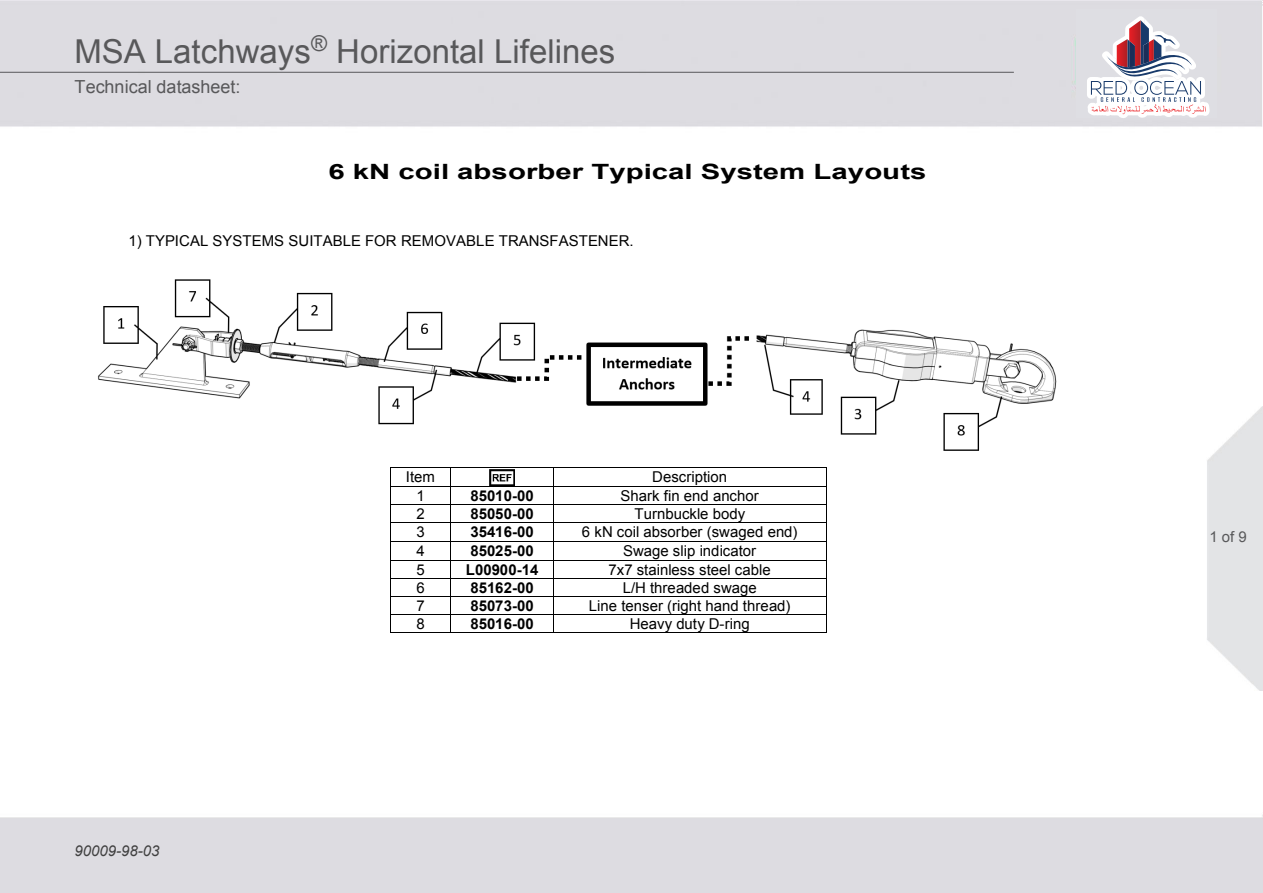
<style>
.page{position:relative;width:1263px;height:893px;background:#fff}
.page>*{position:absolute;margin:0;border:0;box-sizing:border-box;transform-origin:0 0}
.t1{font:33px "Arial";color:#58585a}
.t2{font:700 21px "Arial";color:#000;scale:1.39 1}
.t3{font:18px "Arial";letter-spacing:.005em;color:#58585a}
.t4{font:15px "Arial";color:#000}
.t5{font:700 15px "Arial";color:#000}
.t6{font:italic 15px "Arial";color:#404040}
.t7{font:15px "Arial";color:#58585a}
</style>
<div class="page">
<img style="left:0;top:0;width:1262px;height:893px">
<img style="left:1206px;top:406px;width:56px;height:285px">
<hr style="left:0;top:72px;width:1014px;height:1px;background:#58585a">
<img style="left:74px;top:255px;width:1005px;height:213px">
<hr style="left:391px;top:467px;width:59px;height:1px;background:#000">
<hr style="left:451px;top:467px;width:103px;height:1px;background:#000">
<hr style="left:554px;top:467px;width:272px;height:1px;background:#000">
<hr style="left:391px;top:486px;width:59px;height:1px;background:#000">
<hr style="left:451px;top:486px;width:103px;height:1px;background:#000">
<hr style="left:554px;top:486px;width:272px;height:1px;background:#000">
<hr style="left:391px;top:504px;width:59px;height:1px;background:#000">
<hr style="left:451px;top:504px;width:103px;height:1px;background:#000">
<hr style="left:554px;top:504px;width:272px;height:1px;background:#000">
<hr style="left:391px;top:522px;width:59px;height:1px;background:#000">
<hr style="left:451px;top:522px;width:103px;height:1px;background:#000">
<hr style="left:554px;top:522px;width:272px;height:1px;background:#000">
<hr style="left:391px;top:541px;width:59px;height:1px;background:#000">
<hr style="left:451px;top:541px;width:103px;height:1px;background:#000">
<hr style="left:554px;top:541px;width:272px;height:1px;background:#000">
<hr style="left:391px;top:560px;width:59px;height:1px;background:#000">
<hr style="left:451px;top:560px;width:103px;height:1px;background:#000">
<hr style="left:554px;top:560px;width:272px;height:1px;background:#000">
<hr style="left:391px;top:578px;width:59px;height:1px;background:#000">
<hr style="left:451px;top:578px;width:103px;height:1px;background:#000">
<hr style="left:554px;top:578px;width:272px;height:1px;background:#000">
<hr style="left:391px;top:596px;width:59px;height:1px;background:#000">
<hr style="left:451px;top:596px;width:103px;height:1px;background:#000">
<hr style="left:554px;top:596px;width:272px;height:1px;background:#000">
<hr style="left:391px;top:614px;width:59px;height:1px;background:#000">
<hr style="left:451px;top:614px;width:103px;height:1px;background:#000">
<hr style="left:554px;top:614px;width:272px;height:1px;background:#000">
<svg style="left:390px;top:467px;width:1px;height:166px"></svg>
<hr style="left:391px;top:632px;width:59px;height:1px;background:#000">
<svg style="left:450px;top:467px;width:1px;height:166px"></svg>
<hr style="left:451px;top:632px;width:103px;height:1px;background:#000">
<svg style="left:554px;top:468px;width:1px;height:164px"></svg>
<hr style="left:554px;top:632px;width:272px;height:1px;background:#000">
<svg style="left:826px;top:467px;width:1px;height:166px"></svg>
<img style="left:490px;top:469px;width:25px;height:16px">
<div style="left:1076px;top:10px;width:140px;height:108px;background:#dedee3"></div>
<svg style="left:1087px;top:16px;width:122px;height:103px"></svg>
<h1 class="t1" style="left:74px;top:30px;width:542px">MSA Latchways<sup>®</sup> Horizontal Lifelines</h1>
<p class="t3" style="left:74px;top:75px;width:168px">Technical datasheet:</p>
<h2 class="t2" style="left:328px;top:158px;width:432px">6 kN coil absorber Typical System Layouts</h2>
<p class="t4" style="left:128px;top:231px;width:507px">1) TYPICAL SYSTEMS SUITABLE FOR REMOVABLE TRANSFASTENER.</p>
<p class="t6" style="left:74px;top:841px;width:87px">90009-98-03</p>
<p class="t4" style="left:406px;top:467px;width:31px">Item</p>
<p class="t4" style="left:652px;top:467px;width:76px">Description</p>
<p class="t4" style="left:416px;top:486px;width:10px">1</p>
<p class="t5" style="left:470px;top:486px;width:65px">85010-00</p>
<p class="t4" style="left:621px;top:486px;width:140px">Shark fin end anchor</p>
<p class="t4" style="left:416px;top:504px;width:10px">2</p>
<p class="t5" style="left:470px;top:504px;width:65px">85050-00</p>
<p class="t4" style="left:634px;top:504px;width:112px">Turnbuckle body</p>
<p class="t4" style="left:416px;top:522px;width:10px">3</p>
<p class="t5" style="left:470px;top:522px;width:65px">35416-00</p>
<p class="t4" style="left:582px;top:522px;width:217px">6 kN coil absorber (swaged end)</p>
<p class="t4" style="left:416px;top:541px;width:10px">4</p>
<p class="t5" style="left:470px;top:541px;width:65px">85025-00</p>
<p class="t4" style="left:623px;top:541px;width:135px">Swage slip indicator</p>
<p class="t4" style="left:416px;top:560px;width:10px">5</p>
<p class="t5" style="left:466px;top:559px;width:74px">L00900-14</p>
<p class="t4" style="left:608px;top:560px;width:164px">7x7 stainless steel cable</p>
<p class="t4" style="left:416px;top:578px;width:10px">6</p>
<p class="t5" style="left:470px;top:577px;width:65px">85162-00</p>
<p class="t4" style="left:623px;top:578px;width:136px">L/H threaded swage</p>
<p class="t4" style="left:416px;top:596px;width:10px">7</p>
<p class="t5" style="left:470px;top:596px;width:65px">85073-00</p>
<p class="t4" style="left:589px;top:596px;width:203px">Line tenser (right hand thread)</p>
<p class="t4" style="left:416px;top:614px;width:10px">8</p>
<p class="t5" style="left:470px;top:614px;width:65px">85016-00</p>
<p class="t4" style="left:630px;top:614px;width:121px">Heavy duty D-ring</p>
<p class="t7" style="left:1209px;top:527px;width:39px">1 of 9</p>
</div>
